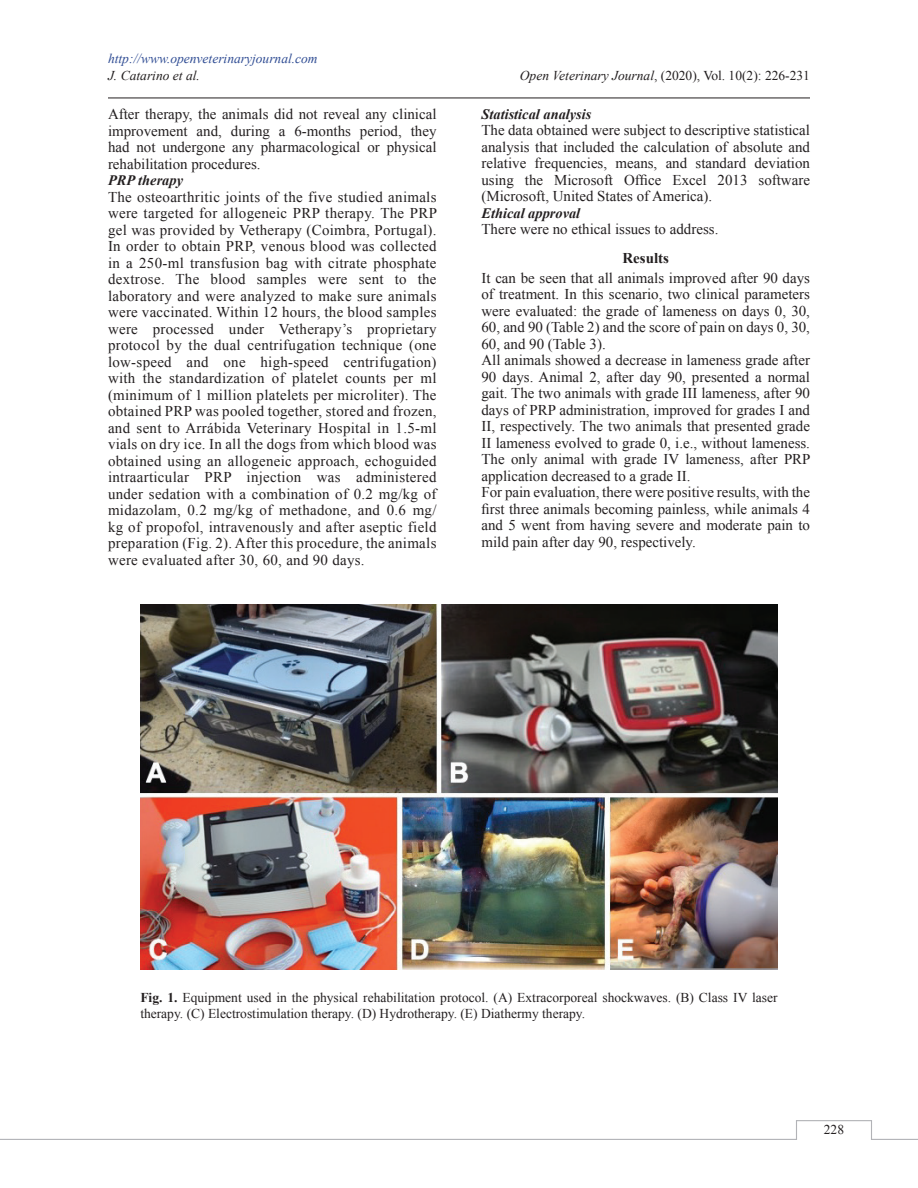
<style>
.page{position:relative;width:918px;height:1188px;background:#fff}
.page>*{position:absolute;margin:0;border:0;box-sizing:border-box;transform-origin:0 0}
.Para{font:15px/16.5px "Times New Roman";color:#231f20;text-align:justify}
.A_Head{font:700 15px "Times New Roman";color:#231f20}
.B_Head{font:italic 700 14.4px "Times New Roman";color:#231f20}
.Fig_Caption{font:13.5px/16.2px "Times New Roman";color:#231f20}
.t1{font:italic 13.5px "Times New Roman";color:#304d94}
.t2{font:italic 13.5px "Times New Roman";color:#231f20}
.s1{font-style:italic}
.s2{font-weight:700}
</style>
<div class="page">
<hr style="left:108px;top:98px;width:702px;height:1px;background:#231f20">
<svg style="left:0;top:1120px;width:918px;height:20px"></svg>
<img style="left:140px;top:604px;width:638px;height:365px">
<p class="t1" style="left:108px;top:50px;width:211px">http://www.openveterinaryjournal.com</p>
<p class="t2" style="left:108px;top:66px;width:93px">J. Catarino et al.</p>
<p class="Fig_Caption" style="left:520px;top:67px;width:292px"><span class="s1">Open Veterinary Journal</span>, (2020), Vol. 10(2): 226-231</p>
<p class="Para" style="left:108px;top:106px;width:330px">After therapy, the animals did not reveal any clinical improvement and, during a 6-months period, they had not undergone any pharmacological or physical rehabilitation procedures.</p>
<p class="B_Head" style="left:108px;top:170px;width:77px">PRP therapy</p>
<p class="Para" style="left:108px;top:188px;width:331px">The osteoarthritic joints of the five studied animals were targeted for allogeneic PRP therapy. The PRP gel was provided by Vetherapy (Coimbra, Portugal).<br>In order to obtain PRP, venous blood was collected in a 250-ml transfusion bag with citrate phosphate dextrose. The blood samples were sent to the laboratory and were analyzed to make sure animals were vaccinated. Within 12 hours, the blood samples were processed under Vetherapy’s proprietary protocol by the dual centrifugation technique (one low-speed and one high-speed centrifugation) with the standardization of platelet counts per ml (minimum of 1 million platelets per microliter). The obtained PRP was pooled together, stored and frozen, and sent to Arrábida Veterinary Hospital in 1.5-ml vials on dry ice. In all the dogs from which blood was obtained using an allogeneic approach, echoguided intraarticular PRP injection was administered under sedation with a combination of 0.2 mg/kg of midazolam, 0.2 mg/kg of methadone, and 0.6 mg/ kg of propofol, intravenously and after aseptic field preparation (Fig. 2). After this procedure, the animals were evaluated after 30, 60, and 90 days.</p>
<p class="B_Head" style="left:482px;top:104px;width:112px">Statistical analysis</p>
<p class="Para" style="left:482px;top:122px;width:330px">The data obtained were subject to descriptive statistical analysis that included the calculation of absolute and relative frequencies, means, and standard deviation using the Microsoft Office Excel 2013 software (Microsoft, United States of America).</p>
<p class="B_Head" style="left:482px;top:203px;width:100px">Ethical approval</p>
<p class="Para" style="left:482px;top:221px;width:238px">There were no ethical issues to address.</p>
<p class="A_Head" style="left:623px;top:247px;width:48px">Results</p>
<p class="Para" style="left:482px;top:269px;width:330px">It can be seen that all animals improved after 90 days of treatment. In this scenario, two clinical parameters were evaluated: the grade of lameness on days 0, 30, 60, and 90 (Table 2) and the score of pain on days 0, 30, 60, and 90 (Table 3).</p>
<p class="Para" style="left:482px;top:352px;width:331px">All animals showed a decrease in lameness grade after 90 days. Animal 2, after day 90, presented a normal gait. The two animals with grade III lameness, after 90 days of PRP administration, improved for grades I and II, respectively. The two animals that presented grade II lameness evolved to grade 0, i.e., without lameness.<br>The only animal with grade IV lameness, after PRP application decreased to a grade II.</p>
<p class="Para" style="left:482px;top:484px;width:330px">For pain evaluation, there were positive results, with the first three animals becoming painless, while animals 4 and 5 went from having severe and moderate pain to mild pain after day 90, respectively.</p>
<p class="Fig_Caption" style="left:140px;top:989px;width:639px"><span class="s2">Fig. 1.</span> Equipment used in the physical rehabilitation protocol. (A) Extracorporeal shockwaves. (B) Class IV laser therapy. (C) Electrostimulation therapy. (D) Hydrotherapy. (E) Diathermy therapy.</p>
<p class="Fig_Caption" style="left:824px;top:1121px;width:22px">228</p>
</div>
